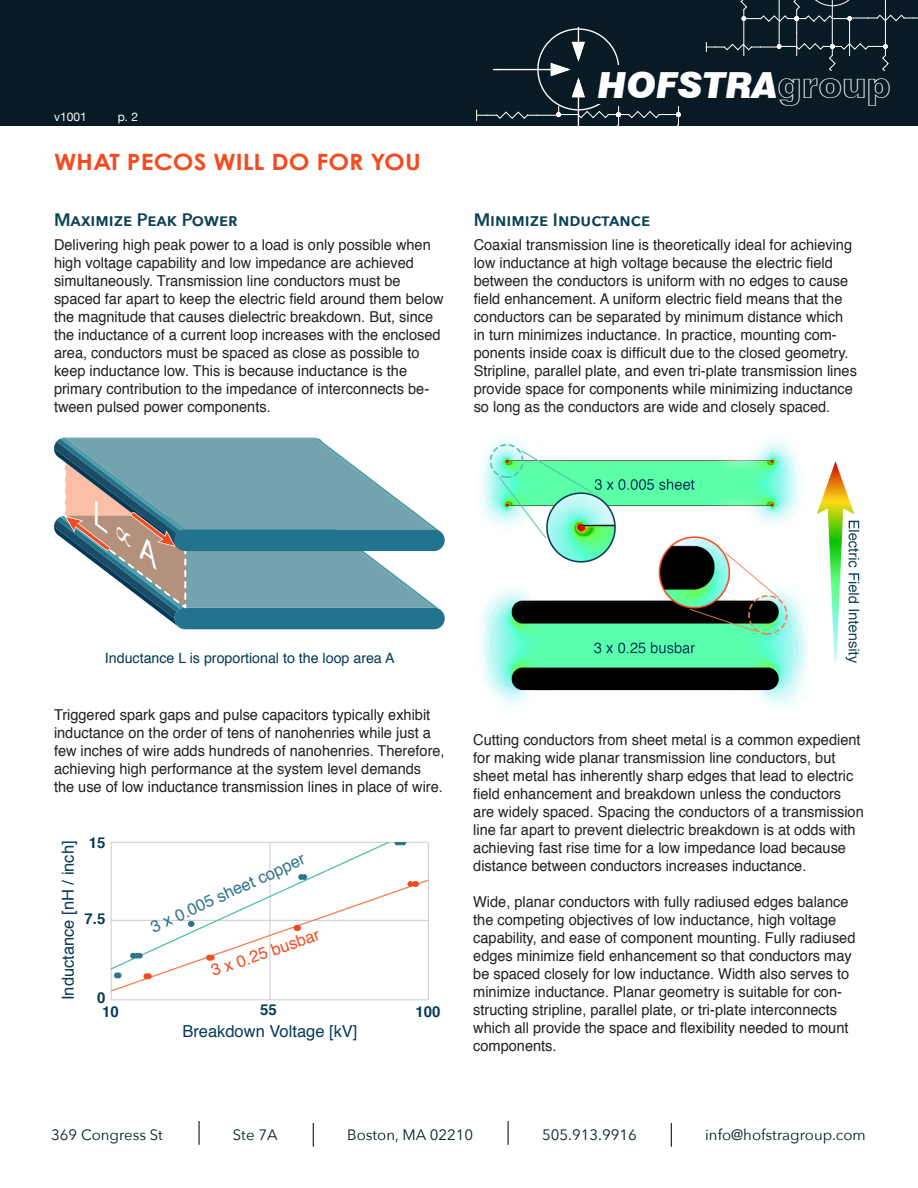
<style>
.page{position:relative;width:918px;height:1188px;background:#fff}
.page>*{position:absolute;margin:0;border:0;box-sizing:border-box;transform-origin:0 0}
.t1{font:italic 900 36px "Swiss 721 BT";color:#fff}
.section_title{font:700 22.5px "Century Gothic Pro";color:#f04d22;scale:1.1 1}
.paragraph_title{font:600 18px "Avenir Next";color:#0b4255}
.t2{font:16.5px "Helvetica";color:#053a58}
.t3{font:16.5px "Helvetica";color:#2e748c}
.t4{font:16.5px "Helvetica";color:#ef4d23}
.regular_paragraph{font:15px/18px "Helvetica";color:#231f20}
.t5{font:15px "Avenir Next";color:#081a24}
.t6{font:700 15px/14.5px "Helvetica";color:#053a58}
.t7{font:14.25px "Helvetica";color:#033957}
.t8{font:12px "Helvetica Neue";color:#fff}
.s1{font-family:"Swiss 721 BT Black Outline";font-weight:400;font-style:normal}
</style>
<div class="page">
<div style="left:0;top:0;width:918px;height:126px;background:#081a24"></div>
<svg style="left:706px;top:0;width:212px;height:70px"></svg>
<svg style="left:476px;top:27px;width:205px;height:99px"></svg>
<div style="left:595px;top:66px;width:35px;height:38px;background:#081a24"></div>
<svg style="left:508px;top:1121px;width:1px;height:24px"></svg>
<svg style="left:313px;top:1123px;width:1px;height:24px"></svg>
<svg style="left:671px;top:1123px;width:1px;height:24px"></svg>
<hr style="left:198px;top:1121px;width:2px;height:24px;background:#081a24">
<img style="left:481px;top:439px;width:379px;height:268px">
<hr style="left:111px;top:842px;width:1px;height:158px;background:#ccc">
<hr style="left:428px;top:842px;width:1px;height:158px;background:#ccc">
<hr style="left:111px;top:1000px;width:317px;height:1px;background:#ccc">
<hr style="left:270px;top:842px;width:1px;height:158px;background:#ccc">
<svg style="left:111px;top:842px;width:317px;height:150px"></svg>
<svg style="left:54px;top:438px;width:391px;height:191px"></svg>
<p class="t8" style="left:54px;top:109px;width:34px">v1001</p>
<p class="t8" style="left:118px;top:109px;width:22px">p. 2</p>
<p class="section_title" style="left:54px;top:147px;width:335px">WHAT PECOS WILL DO FOR YOU</p>
<p class="paragraph_title" style="left:54px;top:205px;width:185px">Maximize Peak Power</p>
<p class="regular_paragraph" style="left:54px;top:237px;width:391px">Delivering high peak power to a load is only possible when high voltage capability and low impedance are achieved simultaneously. Transmission line conductors must be spaced far apart to keep the electric field around them below the magnitude that causes dielectric breakdown. But, since the inductance of a current loop increases with the enclosed area, conductors must be spaced as close as possible to keep inductance low. This is because inductance is the primary contribution to the impedance of interconnects be&shy;tween pulsed power components.</p>
<h1 class="t1" style="left:598px;top:63px;width:295px">HOFSTRA<span class="s1">group</span></h1>
<p class="paragraph_title" style="left:474px;top:205px;width:178px">Minimize Inductance</p>
<p class="regular_paragraph" style="left:474px;top:237px;width:385px">Coaxial transmission line is theoretically ideal for achieving low inductance at high voltage because the electric field between the conductors is uniform with no edges to cause field enhancement. A uniform electric field means that the conductors can be separated by minimum distance which in turn minimizes inductance. In practice, mounting com&shy;ponents inside coax is difficult due to the closed geometry.<br>Stripline, parallel plate, and even tri-plate transmission lines provide space for components while minimizing inductance so long as the conductors are wide and closely spaced.</p>
<p class="t7" style="left:105px;top:647px;width:291px">Inductance L is proportional to the loop area A</p>
<p class="regular_paragraph" style="left:54px;top:706px;width:392px">Triggered spark gaps and pulse capacitors typically exhibit inductance on the order of tens of nanohenries while just a few inches of wire adds hundreds of nanohenries. Therefore, achieving high performance at the system level demands the use of low inductance transmission lines in place of wire.</p>
<p class="t6" style="left:89px;top:835px;width:18px">15</p>
<p class="t2" style="left:55px;top:1000px;width:161px;rotate:-90deg">Inductance [nH / inch]</p>
<p class="t6" style="left:85px;top:912px;width:22px">7.5</p>
<p class="t6" style="left:102px;top:990px;width:18px;text-indent:-5px">0<br>10</p>
<p class="t3" style="left:146px;top:915px;width:169px;rotate:-24deg">3 x 0.005 sheet copper</p>
<p class="t4" style="left:208px;top:959px;width:115px;rotate:-19deg">3 x 0.25 busbar</p>
<p class="t6" style="left:260px;top:1002px;width:18px">55</p>
<p class="t6" style="left:416px;top:1005px;width:27px">100</p>
<p class="t2" style="left:182px;top:1018px;width:177px">Breakdown Voltage [kV]</p>
<p class="regular_paragraph" style="left:473px;top:732px;width:392px">Cutting conductors from sheet metal is a common expedient for making wide planar transmission line conductors, but sheet metal has inherently sharp edges that lead to electric field enhancement and breakdown unless the conductors are widely spaced. Spacing the conductors of a transmission line far apart to prevent dielectric breakdown is at odds with achieving fast rise time for a low impedance load because distance between conductors increases inductance.</p>
<p class="regular_paragraph" style="left:473px;top:894px;width:384px">Wide, planar conductors with fully radiused edges balance the competing objectives of low inductance, high voltage capability, and ease of component mounting. Fully radiused edges minimize field enhancement so that conductors may be spaced closely for low inductance. Width also serves to minimize inductance. Planar geometry is suitable for con&shy;structing stripline, parallel plate, or tri-plate interconnects which all provide the space and flexibility needed to mount components.</p>
<p class="t5" style="left:51px;top:1122px;width:113px">369 Congress St</p>
<p class="t5" style="left:233px;top:1122px;width:46px">Ste 7A</p>
<p class="t5" style="left:347px;top:1122px;width:127px">Boston, MA 02210</p>
<p class="t5" style="left:542px;top:1122px;width:96px">505.913.9916</p>
<p class="t5" style="left:705px;top:1122px;width:162px">info@hofstragroup.com</p>
</div>
